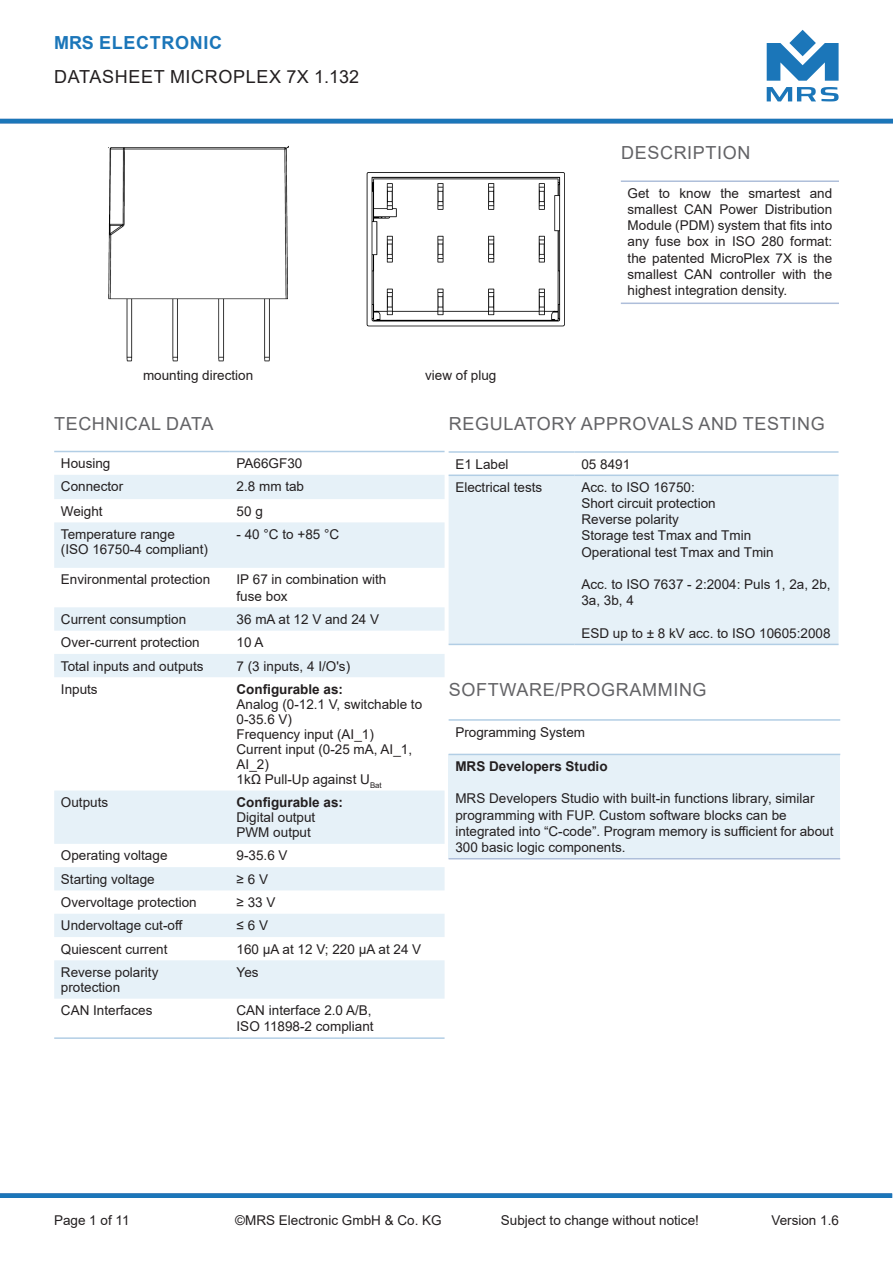
<style>
.page{position:relative;width:893px;height:1263px;background:#fff}
.page>*{position:absolute;margin:0;border:0;box-sizing:border-box;transform-origin:0 0}
.t1{font:18px "Arial";letter-spacing:.035em;color:#636366}
.t2{font:18px "Arial";letter-spacing:.035em;color:#231f20}
.t3{font:700 18px "Arial";letter-spacing:.035em;color:#1b76b9}
.Text{font:13.5px/16.2px "Arial";color:#231f20}
.Text-2{font:700 13.5px "Arial";color:#231f20}
</style>
<div class="page">
<svg style="left:767px;top:87px;width:72px;height:14px"></svg>
<svg style="left:767px;top:30px;width:72px;height:51px"></svg>
<img style="left:108px;top:146px;width:180px;height:216px">
<img style="left:366px;top:172px;width:199px;height:155px">
<div style="left:0;top:1193px;width:892px;height:5px;background:#1b76b9"></div>
<hr style="left:0;top:119px;width:893px;height:4px;background:#1b76b9">
<svg style="left:54px;top:475px;width:391px;height:524px"></svg>
<hr style="left:54px;top:451px;width:176px;height:1px;background:#b2cee5">
<hr style="left:230px;top:451px;width:215px;height:1px;background:#b2cee5">
<hr style="left:54px;top:1037px;width:176px;height:2px;background:#b2cee5">
<hr style="left:230px;top:1037px;width:215px;height:2px;background:#b2cee5">
<div style="left:449px;top:476px;width:389px;height:168px;background:#e6f1f8"></div>
<hr style="left:449px;top:451px;width:126px;height:2px;background:#b2cee5">
<hr style="left:575px;top:451px;width:263px;height:2px;background:#b2cee5">
<hr style="left:449px;top:474px;width:126px;height:2px;background:#b2cee5">
<hr style="left:575px;top:474px;width:263px;height:2px;background:#b2cee5">
<hr style="left:449px;top:644px;width:126px;height:1px;background:#b2cee5">
<hr style="left:575px;top:644px;width:263px;height:1px;background:#b2cee5">
<div style="left:449px;top:754px;width:391px;height:105px;background:#e6f1f8"></div>
<hr style="left:449px;top:719px;width:391px;height:2px;background:#b2cee5">
<hr style="left:449px;top:858px;width:391px;height:1px;background:#aebeda">
<hr style="left:449px;top:754px;width:391px;height:1px;background:#b2cee5">
<hr style="left:621px;top:180px;width:218px;height:2px;background:#aebeda">
<hr style="left:621px;top:303px;width:218px;height:1px;background:#aebeda">
<h1 class="t3" style="left:54px;top:30px;width:169px">MRS ELECTRONIC</h1>
<h1 class="t2" style="left:54px;top:64px;width:306px">DATASHEET MICROPLEX 7X 1.132</h1>
<p class="Text" style="left:143px;top:367px;width:112px">mounting direction</p>
<p class="Text" style="left:425px;top:367px;width:73px">view of plug</p>
<p class="t1" style="left:621px;top:140px;width:131px">DESCRIPTION</p>
<p class="Text" style="left:628px;top:185px;width:206px;text-align:justify">Get to know the smartest and smallest CAN Power Distribution Module (PDM) system that fits into any fuse box in ISO 280 format: the patented MicroPlex 7X is the smallest CAN controller with the highest integration density.</p>
<p class="t1" style="left:54px;top:411px;width:161px">TECHNICAL DATA</p>
<p class="Text" style="left:61px;top:455px;width:51px">Housing</p>
<p class="Text" style="left:237px;top:455px;width:67px">PA66GF30</p>
<p class="Text" style="left:61px;top:478px;width:64px">Connector</p>
<p class="Text" style="left:237px;top:478px;width:69px">2.8 mm tab</p>
<p class="Text" style="left:61px;top:503px;width:43px">Weight</p>
<p class="Text" style="left:237px;top:503px;width:28px">50 g</p>
<p class="Text" style="left:61px;top:526px;width:116px">Temperature range</p>
<p class="Text" style="left:61px;top:541px;width:149px">(ISO 16750-4 compliant)</p>
<p class="Text" style="left:237px;top:526px;width:104px">- 40 °C to +85 °C</p>
<p class="Text" style="left:61px;top:571px;width:151px">Environmental protection</p>
<p class="Text" style="left:237px;top:571px;width:151px">IP 67 in combination with</p>
<p class="Text" style="left:237px;top:588px;width:53px">fuse box</p>
<p class="Text" style="left:61px;top:611px;width:127px">Current consumption</p>
<p class="Text" style="left:237px;top:611px;width:144px">36 mA at 12 V and 24 V</p>
<p class="Text" style="left:61px;top:634px;width:140px">Over-current protection</p>
<p class="Text" style="left:237px;top:634px;width:29px">10 A</p>
<p class="Text" style="left:61px;top:657px;width:144px">Total inputs and outputs</p>
<p class="Text" style="left:237px;top:657px;width:115px">7 (3 inputs, 4 I/O's)</p>
<p class="Text" style="left:61px;top:681px;width:38px">Inputs</p>
<p class="Text-2" style="left:237px;top:679px;width:108px">Configurable as:</p>
<p class="Text" style="left:237px;top:696px;width:187px;line-height:15px">Analog (0-12.1 V, switchable to<br>0-35.6 V)</p>
<p class="Text" style="left:237px;top:726px;width:139px">Frequency input (AI_1)</p>
<p class="Text" style="left:237px;top:741px;width:177px;line-height:15px">Current input (0-25 mA, AI_1,<br>AI_2)</p>
<p class="Text" style="left:237px;top:771px;width:147px">1kΩ Pull-Up against U<sub>Bat</sub></p>
<p class="Text" style="left:61px;top:794px;width:49px">Outputs</p>
<p class="Text-2" style="left:237px;top:793px;width:108px">Configurable as:</p>
<p class="Text" style="left:237px;top:809px;width:80px">Digital output</p>
<p class="Text" style="left:237px;top:824px;width:76px">PWM output</p>
<p class="Text" style="left:61px;top:847px;width:108px">Operating voltage</p>
<p class="Text" style="left:237px;top:847px;width:53px">9-35.6 V</p>
<p class="Text" style="left:61px;top:871px;width:95px">Starting voltage</p>
<p class="Text" style="left:237px;top:871px;width:33px">≥ 6 V</p>
<p class="Text" style="left:61px;top:894px;width:137px">Overvoltage protection</p>
<p class="Text" style="left:237px;top:894px;width:40px">≥ 33 V</p>
<p class="Text" style="left:61px;top:917px;width:123px">Undervoltage cut-off</p>
<p class="Text" style="left:237px;top:917px;width:33px">≤ 6 V</p>
<p class="Text" style="left:61px;top:941px;width:108px">Quiescent current</p>
<p class="Text" style="left:237px;top:941px;width:186px">160 µA at 12 V; 220 µA at 24 V</p>
<p class="Text" style="left:61px;top:964px;width:99px">Reverse polarity</p>
<p class="Text" style="left:61px;top:979px;width:61px">protection</p>
<p class="Text" style="left:237px;top:964px;width:24px">Yes</p>
<p class="Text" style="left:61px;top:1002px;width:93px">CAN Interfaces</p>
<p class="Text" style="left:237px;top:1002px;width:137px">CAN interface 2.0 A/B,</p>
<p class="Text" style="left:237px;top:1018px;width:139px">ISO 11898-2 compliant</p>
<p class="t1" style="left:449px;top:411px;width:377px">REGULATORY APPROVALS AND TESTING</p>
<p class="Text" style="left:455px;top:456px;width:55px">E1 Label</p>
<p class="Text" style="left:581px;top:456px;width:50px">05 8491</p>
<p class="Text" style="left:455px;top:479px;width:89px">Electrical tests</p>
<p class="Text" style="left:581px;top:479px;width:115px">Acc. to ISO 16750:</p>
<p class="Text" style="left:581px;top:495px;width:136px">Short circuit protection</p>
<p class="Text" style="left:581px;top:511px;width:99px">Reverse polarity</p>
<p class="Text" style="left:581px;top:527px;width:171px">Storage test Tmax and Tmin</p>
<p class="Text" style="left:581px;top:544px;width:194px">Operational test Tmax and Tmin</p>
<p class="Text" style="left:581px;top:576px;width:251px">Acc. to ISO 7637 - 2:2004: Puls 1, 2a, 2b,<br>3a, 3b, 4</p>
<p class="Text" style="left:581px;top:625px;width:251px">ESD up to ± 8 kV acc. to ISO 10605:2008</p>
<p class="t1" style="left:449px;top:677px;width:259px">SOFTWARE/PROGRAMMING</p>
<p class="Text" style="left:455px;top:723px;width:131px">Programming System</p>
<p class="Text-2" style="left:455px;top:757px;width:154px">MRS Developers Studio</p>
<p class="Text" style="left:455px;top:790px;width:361px">MRS Developers Studio with built-in functions library, similar</p>
<p class="Text" style="left:455px;top:807px;width:333px">programming with FUP. Custom software blocks can be</p>
<p class="Text" style="left:455px;top:823px;width:380px">integrated into “C-code”. Program memory is sufficient for about</p>
<p class="Text" style="left:455px;top:839px;width:172px">300 basic logic components.</p>
<p class="Text" style="left:54px;top:1212px;width:77px">Page 1 of 11</p>
<p class="Text" style="left:235px;top:1212px;width:208px">©MRS Electronic GmbH &amp; Co. KG</p>
<p class="Text" style="left:501px;top:1212px;width:200px">Subject to change without notice!</p>
<p class="Text" style="left:771px;top:1212px;width:69px">Version 1.6</p>
</div>
